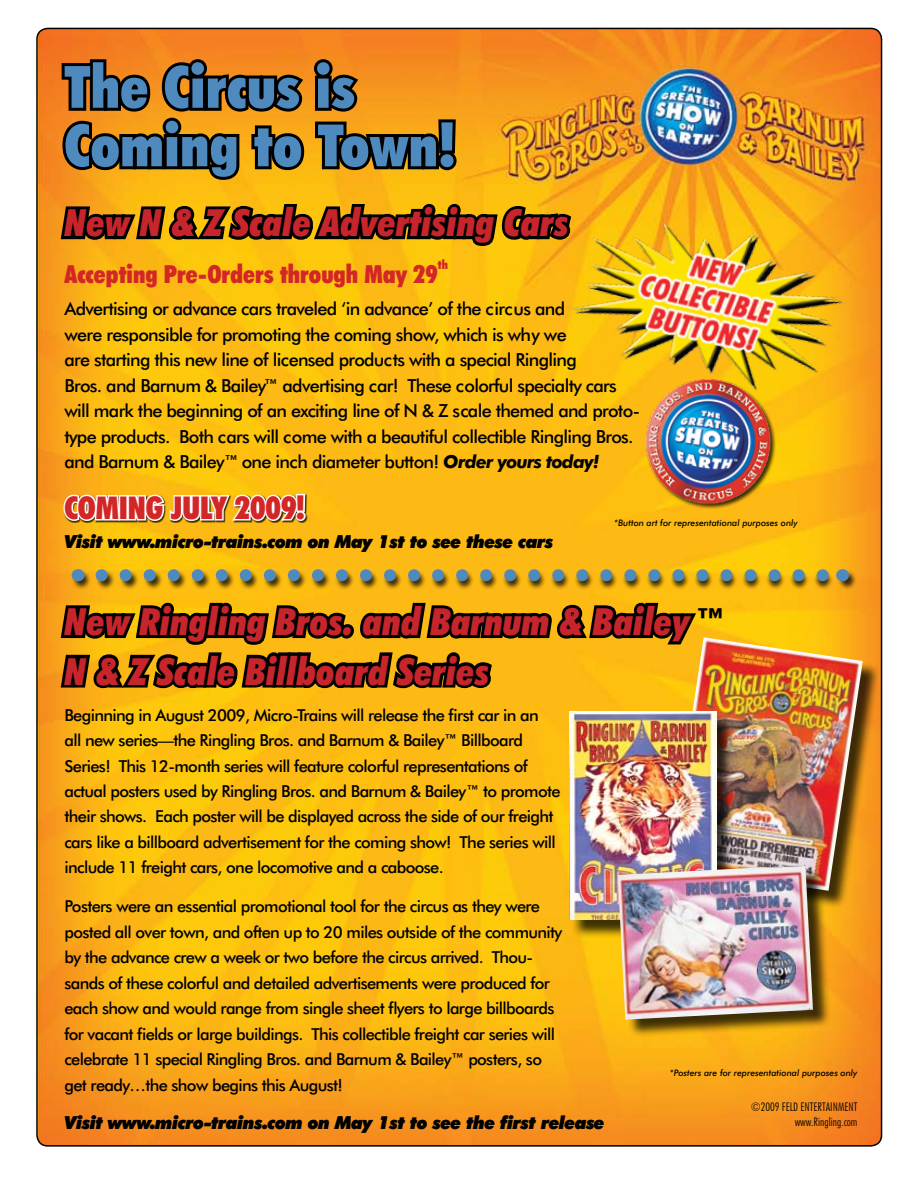
<style>
.page{position:relative;width:918px;height:1188px;background:#fff}
.page>*{position:absolute;margin:0;border:0;box-sizing:border-box;transform-origin:0 0}
.t1{font:900 condensed 58.5px/58.5px "Futura BT";letter-spacing:.01em;color:#4e8abe}
.t2{font:italic 900 condensed 37.5px/49.5px "Futura BT";letter-spacing:.01em;color:#c7252c}
.t3{font:900 condensed 31.5px "Futura BT";letter-spacing:-.005em;color:#d32627}
.t4{font:900 condensed 24.9px "Futura BT";color:#d32627}
.t5{font:500 18px/25.5px "Futura BT";letter-spacing:-.04em;color:#000}
.t6{font:italic 900 18px "Futura BT";letter-spacing:-.04em;color:#000}
.t7{font:500 16.5px/25.5px "Futura BT";letter-spacing:-.04em;color:#000}
.t8{font:900 condensed 12.45px "Futura BT";color:#d32627}
.t9{font:300 condensed 12px/14.4px "Futura BT";color:#000;text-align:right}
.t10{font:italic 500 9px "Futura BT";color:#000}
.s1{font-weight:700;font-style:italic}
.s2{color:#000}
</style>
<div class="page">
<img style="left:38px;top:28px;width:844px;height:1116px">
<svg style="left:57px;top:56px;width:518px;height:214px;background:#b17910"></svg>
<div style="left:646px;top:379px;width:131px;height:131px;background:#000;opacity:.75"></div>
<img style="left:643px;top:410px;width:130px;height:96px">
<svg style="left:62px;top:471px;width:245px;height:58px"></svg>
<div style="left:71px;top:569px;width:785px;height:20px;background:#000;opacity:.75"></div>
<svg style="left:57px;top:569px;width:773px;height:139px;background:#ad8312"></svg>
<svg style="left:842px;top:569px;width:1px;height:12px"></svg>
<img style="left:556px;top:194px;width:304px;height:216px">
<div style="left:672px;top:640px;width:209px;height:268px;background:#000;opacity:.75"></div>
<img style="left:669px;top:637px;width:194px;height:254px">
<div style="left:572px;top:714px;width:163px;height:224px;background:#000;opacity:.75"></div>
<img style="left:569px;top:711px;width:147px;height:209px">
<div style="left:620px;top:867px;width:211px;height:170px;background:#000;opacity:.75"></div>
<img style="left:618px;top:865px;width:195px;height:155px">
<h1 class="t1" style="left:64px;top:57px;width:393px">The Circus is<br>Coming to Town!</h1>
<h2 class="t2" style="left:64px;top:198px;width:506px">New N &amp; Z Scale Advertising Cars</h2>
<h3 class="t4" style="left:64px;top:259px;width:375px">Accepting Pre-Orders through May 29</h3>
<p class="t8" style="left:438px;top:257px;width:12px">th</p>
<p class="t5" style="left:64px;top:296px;width:577px">Advertising or advance cars traveled ‘in advance’ of the circus and<br>were responsible for promoting the coming show, which is why we<br>are starting this new line of licensed products with a special Ringling<br>Bros. and Barnum &amp; Bailey™ advertising car! These colorful specialty cars will mark the beginning of an exciting line of N &amp; Z scale themed and proto&shy;type products. Both cars will come with a beautiful collectible Ringling Bros. and Barnum &amp; Bailey™ one inch diameter button! <span class="s1">Order yours today!</span></p>
<h3 class="t3" style="left:64px;top:489px;width:242px">COMING JULY 2009!</h3>
<p class="t6" style="left:64px;top:531px;width:491px">Visit www.micro-trains.com on May 1st to see these cars</p>
<p class="t10" style="left:614px;top:517px;width:185px">*Button art for representational purposes only</p>
<h2 class="t2" style="left:64px;top:597px;width:663px">New Ringling Bros. and Barnum &amp; Bailey<span class="s2">™<br></span>N &amp; Z Scale Billboard Series</h2>
<p class="t7" style="left:64px;top:702px;width:498px">Beginning in August 2009, Micro-Trains will release the first car in an<br>all new series—the Ringling Bros. and Barnum &amp; Bailey™ Billboard Series! This 12-month series will feature colorful representations of actual posters used by Ringling Bros. and Barnum &amp; Bailey™ to promote their shows. Each poster will be displayed across the side of our freight cars like a billboard advertisement for the coming show! The series will include 11 freight cars, one locomotive and a caboose.</p>
<p class="t7" style="left:64px;top:894px;width:499px">Posters were an essential promotional tool for the circus as they were posted all over town, and often up to 20 miles outside of the community by the advance crew a week or two before the circus arrived. Thou&shy;sands of these colorful and detailed advertisements were produced for each show and would range from single sheet flyers to large billboards for vacant fields or large buildings. This collectible freight car series will celebrate 11 special Ringling Bros. and Barnum &amp; Bailey™ posters, so get ready…the show begins this August!</p>
<p class="t6" style="left:64px;top:1112px;width:542px">Visit www.micro-trains.com on May 1st to see the first release</p>
<p class="t10" style="left:670px;top:1067px;width:189px">*Posters are for representational purposes only</p>
<p class="t9" style="left:751px;top:1100px;width:108px">©2009 FELD ENTERTAINMENT www.Ringling.com</p>
</div>
